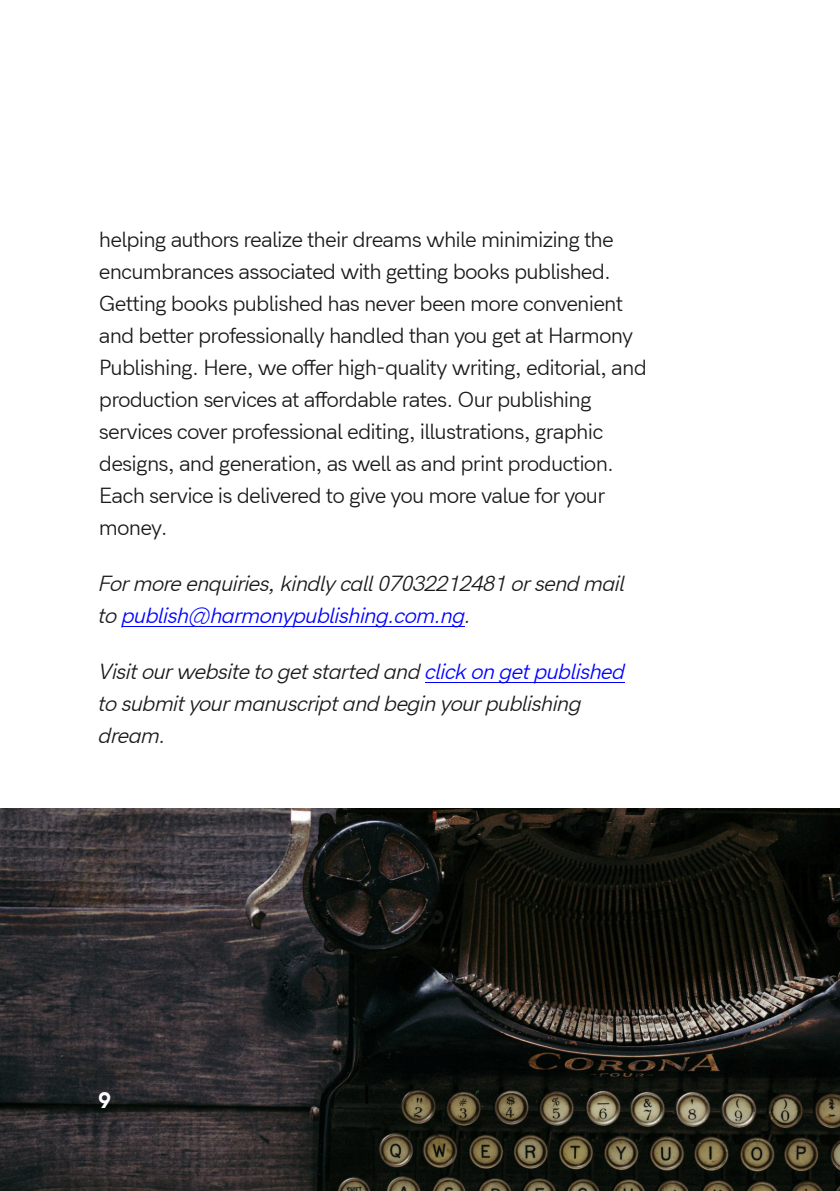
<style>
.page{position:relative;width:840px;height:1191px;background:#fff}
.page>*{position:absolute;margin:0;border:0;box-sizing:border-box;transform-origin:0 0}
.t1{font:20px/32px "Acari Sans Neue";letter-spacing:-.04em;color:#1a1a1a}
.t2{font:italic 20px/32px "Acari Sans Neue";letter-spacing:-.04em;color:#1a1a1a}
.t3{font:900 20px "Acari Sans Neue";color:#fff}
.s1{color:#00f}
</style>
<div class="page">
<hr style="left:122px;top:626px;width:343px;height:1px;background:#00f">
<hr style="left:425px;top:682px;width:199px;height:1px;background:#00f">
<img style="left:0;top:808px;width:839px;height:383px">
<p class="t1" style="left:99px;top:225px;width:549px">helping authors realize their dreams while minimizing the encumbrances associated with getting books published.<br>Getting books published has never been more convenient and better professionally handled than you get at Harmony Publishing. Here, we offer high-quality writing, editorial, and production services at affordable rates. Our publishing services cover professional editing, illustrations, graphic designs, and generation, as well as and print production.<br>Each service is delivered to give you more value for your money.</p>
<p class="t2" style="left:99px;top:569px;width:528px">For more enquiries, kindly call 07032212481 or send mail to <span class="s1">publish@harmonypublishing.com.ng</span>.</p>
<p class="t2" style="left:99px;top:657px;width:528px">Visit our website to get started and <span class="s1">click on get published </span>to submit your manuscript and begin your publishing dream.</p>
<p class="t3" style="left:98px;top:1092px;width:14px">9</p>
</div>
